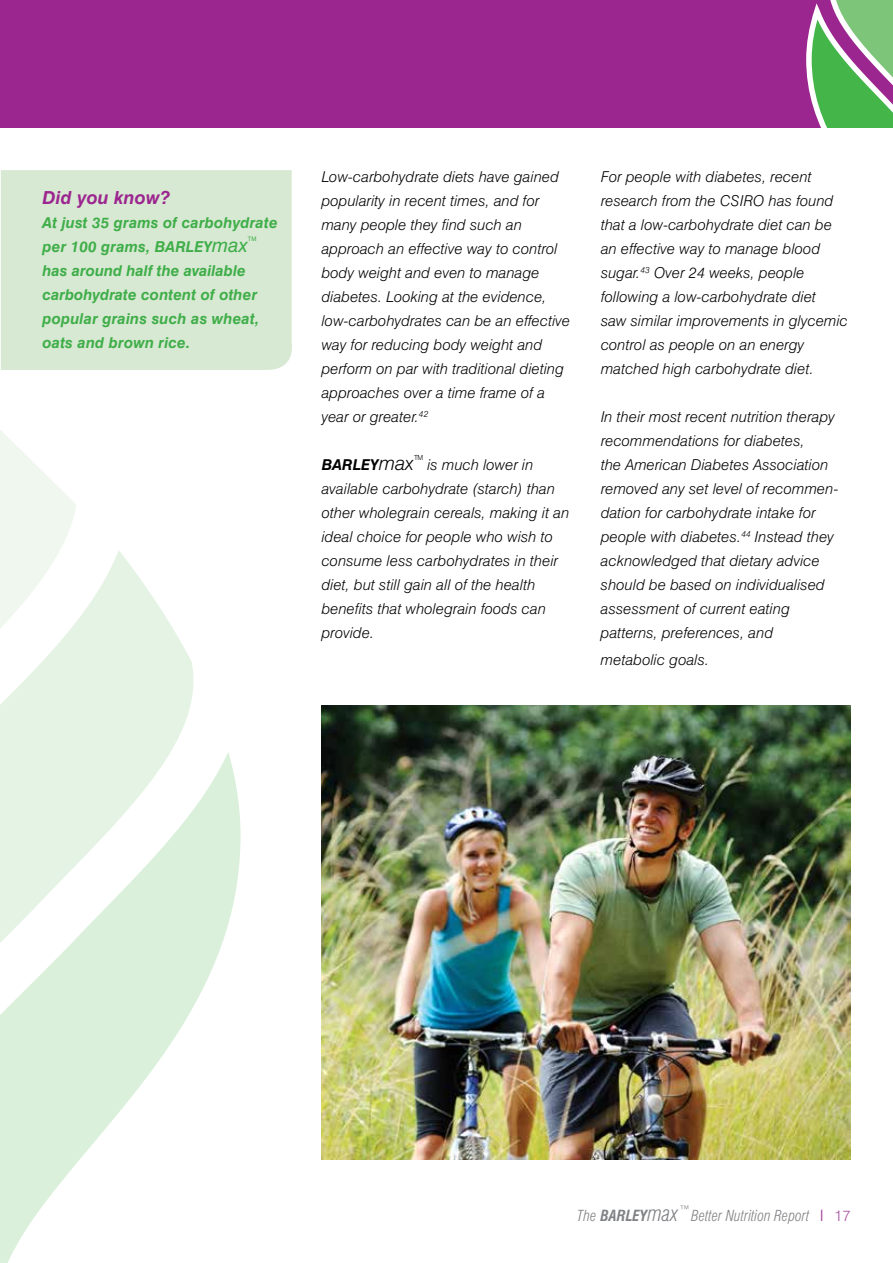
<style>
.page{position:relative;width:893px;height:1263px;background:#fff}
.page>*{position:absolute;margin:0;border:0;box-sizing:border-box;transform-origin:0 0}
.t1{font:italic 700 18px "Swiss 721 BT";letter-spacing:.01em;color:#9c268f}
.t2{font:italic 300 15px/24px "Swiss 721 BT";letter-spacing:.01em;color:#000}
.t3{font:italic 700 15px/24px "Swiss 721 BT";letter-spacing:.01em;color:#3fae49}
.t4{font:italic 300 condensed 15px "Swiss 721 BT";color:#808285}
.t5{font:italic 700 15px "Swiss 721 BT";letter-spacing:.01em;color:#000}
.t6{font:300 7.05px "Swiss 721 BT";color:#000}
.t7{font:6.15px "Swiss 721 BT";color:#3fae49}
.s1{font-weight:400;font-size:19.5px}
.s2{font-weight:300;font-size:19.5px}
.s3{font-weight:700}
.s4{font-size:21px}
.s5{font-weight:400;font-style:normal;color:#aa55a1}
.s6{font-style:normal;font-stretch:normal;color:#aa55a1}
</style>
<div class="page">
<div style="left:0;top:0;width:893px;height:128px;background:#9c268f"></div>
<svg style="left:806px;top:0;width:87px;height:128px"></svg>
<svg style="left:0;top:430px;width:38px;height:37px"></svg>
<svg style="left:0;top:467px;width:191px;height:194px"></svg>
<svg style="left:0;top:661px;width:241px;height:602px"></svg>
<img style="left:322px;top:706px;width:528px;height:453px">
<div style="left:1px;top:170px;width:291px;height:200px;background:#d8e9d3"></div>
<p class="t1" style="left:43px;top:186px;width:129px">Did you know?</p>
<p class="t3" style="left:43px;top:210px;width:237px">At just 35 grams of carbohydrate per 100 grams, BARLEY<span class="s1">max</span></p>
<p class="t7" style="left:248px;top:235px;width:10px">TM</p>
<p class="t3" style="left:43px;top:258px;width:218px">has around half the available carbohydrate content of other popular grains such as wheat, oats and brown rice.</p>
<p class="t2" style="left:322px;top:164px;width:250px">Low-carbohydrate diets have gained popularity in recent times, and for many people they find such an approach an effective way to control body weight and even to manage diabetes. Looking at the evidence, low-carbohydrates can be an effective way for reducing body weight and perform on par with traditional dieting approaches over a time frame of a year or greater.<sup>42</sup></p>
<p class="t5" style="left:322px;top:455px;width:94px">BARLEY<span class="s2">max</span></p>
<p class="t6" style="left:414px;top:453px;width:11px">TM</p>
<p class="t2" style="left:322px;top:452px;width:249px;text-indent:106px">is much lower in available carbohydrate (starch) than other wholegrain cereals, making it an ideal choice for people who wish to consume less carbohydrates in their diet, but still gain all of the health benefits that wholegrain foods can provide.</p>
<p class="t2" style="left:601px;top:164px;width:248px">For people with diabetes, recent research from the CSIRO has found that a low-carbohydrate diet can be an effective way to manage blood sugar.<sup>43</sup> Over 24 weeks, people following a low-carbohydrate diet<br>saw similar improvements in glycemic control as people on an energy matched high carbohydrate diet.</p>
<p class="t2" style="left:601px;top:404px;width:239px">In their most recent nutrition therapy recommendations for diabetes,<br>the American Diabetes Association removed any set level of recommen&shy;dation for carbohydrate intake for people with diabetes.<sup>44</sup> Instead they acknowledged that dietary advice should be based on individualised assessment of current eating patterns, preferences, and</p>
<p class="t2" style="left:601px;top:647px;width:110px">metabolic goals.</p>
<p class="t4" style="left:577px;top:1206px;width:275px">The <span class="s3">BARLEY</span><span class="s4">max</span><sup>™</sup>Better Nutrition Report <span class="s5">I</span> <span class="s6">17</span></p>
</div>
